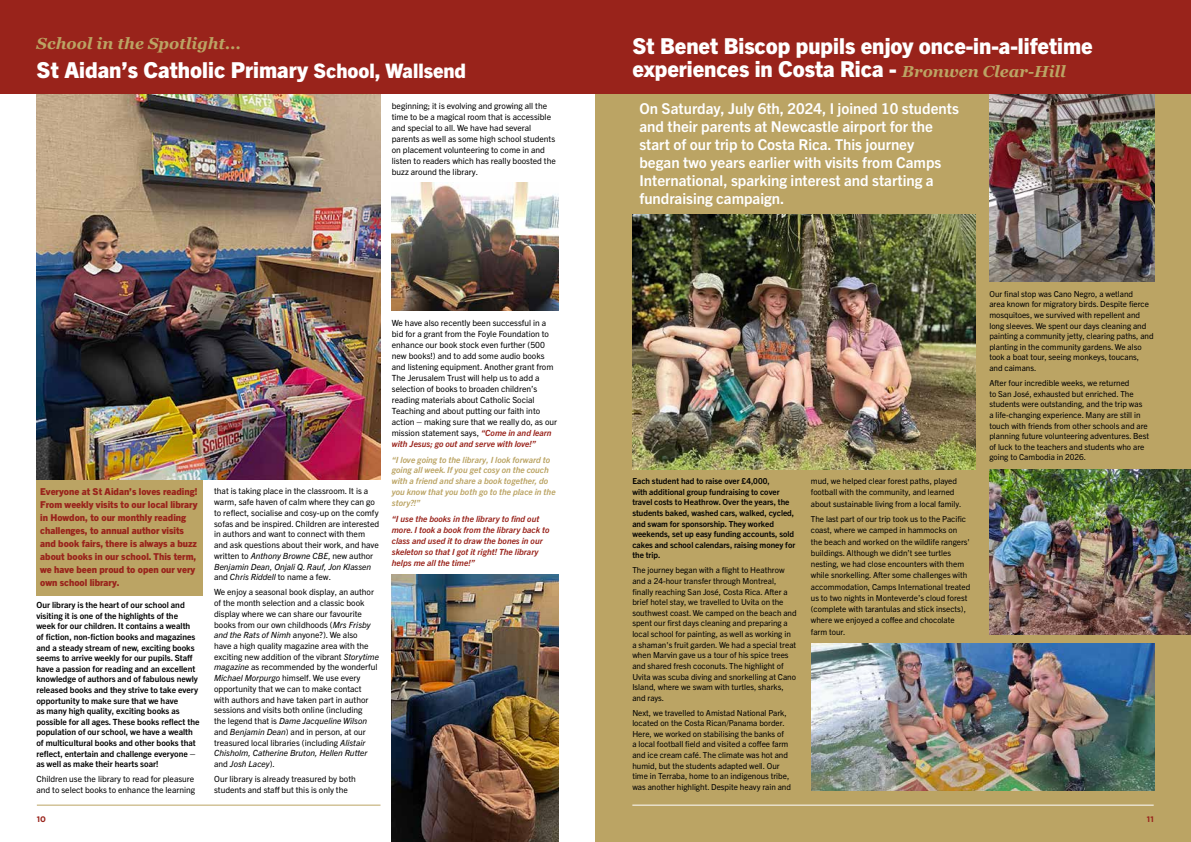
<style>
.page{position:relative;width:1191px;height:842px;background:#fff}
.page>*{position:absolute;margin:0;border:0;box-sizing:border-box;transform-origin:0 0}
.t1{font:800 22px/23px "Trade Gothic Next LT Pro";color:#fff}
.t2{font:italic 700 16px "Georgia";color:#bba464}
.t3{font:700 15px/18px "Trade Gothic Next LT Pro";color:#fff}
.t4{font:800 9.5px/13px "Trade Gothic Next LT Pro";color:#99231b}
.t5{font:8.5px/10.7px "Trade Gothic Next LT Pro";color:#000}
.t6{font:700 8.5px/10.6px "Trade Gothic Next LT Pro";color:#000}
.t7{font:italic 700 8.5px/11px "Trade Gothic Next LT Pro";color:#99231b}
.t8{font:italic 700 8.5px/11px "Trade Gothic Next LT Pro";color:#bba464}
.t9{font:8.2px/10.6px "Trade Gothic Next LT Pro";color:#000}
.t10{font:700 8.2px/10.6px "Trade Gothic Next LT Pro";color:#000}
.t11{font:700 8px "Gotham";color:#99231b}
.s1{font-size:20px}
.s2{font-style:italic}
.s3{font-weight:700;font-style:italic;color:#99231b}
.s4{font-family:"Georgia";font-weight:700;font-style:italic;font-size:16px;color:#bba464}
</style>
<div class="page">
<div style="left:595px;top:62px;width:596px;height:780px;background:#bba464"></div>
<img style="left:989px;top:469px;width:201px;height:165px">
<div style="left:36px;top:469px;width:167px;height:127px;background:#bba464"></div>
<hr style="left:632px;top:805px;width:521px;height:1px;background:#fff">
<img style="left:989px;top:94px;width:165px;height:188px">
<img style="left:36px;top:94px;width:344px;height:385px">
<img style="left:392px;top:574px;width:166px;height:268px">
<div style="left:0;top:0;width:595px;height:94px;background:#99231b"></div>
<hr style="left:37px;top:805px;width:343px;height:1px;background:#bba464">
<img style="left:392px;top:183px;width:166px;height:127px">
<img style="left:632px;top:215px;width:343px;height:254px">
<div style="left:595px;top:0;width:596px;height:94px;background:#99231b"></div>
<img style="left:811px;top:643px;width:343px;height:148px">
<h2 class="t2" style="left:37px;top:31px;width:206px">School in the Spotlight...</h2>
<h1 class="t1" style="left:37px;top:57px;width:431px">St Aidan’s Catholic Primary <span class="s1">School, Wallsend</span></h1>
<p class="t5" style="left:392px;top:99px;width:165px;line-height:11px">beginning; it is evolving and growing all the time to be a magical room that is accessible and special to all. We have had several parents as well as some high school students on placement volunteering to come in and listen to readers which has really boosted the buzz around the library.</p>
<p class="t4" style="left:40px;top:485px;width:159px">Everyone at St Aidan’s loves reading!<br>From weekly visits to our local library in Howdon, to our monthly reading challenges, to annual author visits and book fairs, there is always a buzz about books in our school. This term, we have been proud to open our very own school library.</p>
<p class="t6" style="left:36px;top:599px;width:164px">Our library is the heart of our school and visiting it is one of the highlights of the<br>week for our children. It contains a wealth of fiction, non-fiction books and magazines and a steady stream of new, exciting books seems to arrive weekly for our pupils. Staff have a passion for reading and an excellent knowledge of authors and of fabulous newly released books and they strive to take every opportunity to make sure that we have<br>as many high quality, exciting books as possible for all ages. These books reflect the population of our school, we have a wealth of multicultural books and other books that reflect, entertain and challenge everyone – as well as make their hearts soar!</p>
<p class="t5" style="left:36px;top:773px;width:160px">Children use the library to read for pleasure and to select books to enhance the learning</p>
<p class="t11" style="left:37px;top:815px;width:11px">10</p>
<p class="t5" style="left:214px;top:485px;width:167px">that is taking place in the classroom. It is a warm, safe haven of calm where they can go to reflect, socialise and cosy-up on the comfy sofas and be inspired. Children are interested in authors and want to connect with them and ask questions about their work, and have written to <span class="s2">Anthony Browne CBE</span>, new author <span class="s2">Benjamin Dean, Onjali Q. Rauf, Jon Klassen </span>and <span class="s2">Chris Riddell</span> to name a few.</p>
<p class="t5" style="left:214px;top:586px;width:166px">We enjoy a seasonal book display, an author of the month selection and a classic book display where we can share our favourite books from our own childhoods (<span class="s2">Mrs Frisby and the Rats of Nimh</span> anyone?). We also<br>have a high quality magazine area with the exciting new addition of the vibrant <span class="s2">Storytime magazine</span> as recommended by the wonderful <span class="s2">Michael Morpurgo</span> himself. We use every opportunity that we can to make contact with authors and have taken part in author sessions and visits both online (including<br>the legend that is <span class="s2">Dame Jacqueline Wilson </span>and <span class="s2">Benjamin Dean</span>) and in person, at our treasured local libraries (including <span class="s2">Alistair Chisholm, Catherine Bruton, Hellen Rutter </span>and <span class="s2">Josh Lacey</span>).</p>
<p class="t5" style="left:214px;top:773px;width:143px">Our library is already treasured by both students and staff but this is only the</p>
<p class="t5" style="left:392px;top:317px;width:167px;line-height:11px">We have also recently been successful in a bid for a grant from the Foyle Foundation to enhance our book stock even further (500 new books!) and to add some audio books and listening equipment. Another grant from The Jerusalem Trust will help us to add a selection of books to broaden children’s reading materials about Catholic Social Teaching and about putting our faith into action – making sure that we really do, as our mission statement says, <span class="s3">“Come in and learn with Jesus; go out and serve with love!”</span></p>
<p class="t8" style="left:392px;top:453px;width:165px">“I love going to the library, I look forward to going all week. If you get cosy on the couch with a friend and share a book together, do you know that you both go to the place in the story?!”</p>
<p class="t7" style="left:392px;top:513px;width:159px">“I use the books in the library to find out more. I took a book from the library back to class and used it to draw the bones in our skeleton so that I got it right! The library helps me all the time!”</p>
<h1 class="t1" style="left:632px;top:33px;width:462px">St Benet Biscop pupils enjoy once-in-a-lifetime experiences in Costa Rica - <span class="s4">Bronwen Clear-Hill</span></h1>
<p class="t3" style="left:639px;top:99px;width:321px">On Saturday, July 6th, 2024, I joined 10 students and their parents at Newcastle airport for the start of our trip to Costa Rica. This journey<br>began two years earlier with visits from Camps International, sparking interest and starting a fundraising campaign.</p>
<p class="t10" style="left:632px;top:475px;width:164px">Each student had to raise over £4,000,<br>with additional group fundraising to cover travel costs to Heathrow. Over the years, the students baked, washed cars, walked, cycled, and swam for sponsorship. They worked weekends, set up easy funding accounts, sold cakes and school calendars, raising money for the trip.</p>
<p class="t9" style="left:632px;top:564px;width:166px">The journey began with a flight to Heathrow and a 24-hour transfer through Montreal, finally reaching San José, Costa Rica. After a brief hotel stay, we travelled to Uvita on the southwest coast. We camped on the beach and spent our first days cleaning and preparing a local school for painting, as well as working in a shaman's fruit garden. We had a special treat when Marvin gave us a tour of his spice trees and shared fresh coconuts. The highlight of Uvita was scuba diving and snorkelling at Cano Island, where we swam with turtles, sharks, and rays.</p>
<p class="t9" style="left:632px;top:707px;width:160px">Next, we travelled to Amistad National Park, located on the Costa Rican/Panama border.<br>Here, we worked on stabilising the banks of<br>a local football field and visited a coffee farm and ice cream café. The climate was hot and humid, but the students adapted well. Our time in Terraba, home to an indigenous tribe, was another highlight. Despite heavy rain and</p>
<p class="t9" style="left:811px;top:475px;width:152px;line-height:11.2px">mud, we helped clear forest paths, played football with the community, and learned about sustainable living from a local family.</p>
<p class="t9" style="left:811px;top:513px;width:161px;line-height:11.2px">The last part of our trip took us to the Pacific coast, where we camped in hammocks on the beach and worked on the wildlife rangers' buildings. Although we didn’t see turtles nesting, we had close encounters with them while snorkelling. After some challenges with accommodation, Camps International treated us to two nights in Monteverde’s cloud forest (complete with tarantulas and stick insects), where we enjoyed a coffee and chocolate farm tour.</p>
<p class="t9" style="left:989px;top:288px;width:166px">Our final stop was Cano Negro, a wetland<br>area known for migratory birds. Despite fierce mosquitoes, we survived with repellent and long sleeves. We spent our days cleaning and painting a community jetty, clearing paths, and planting in the community gardens. We also took a boat tour, seeing monkeys, toucans, and caimans.</p>
<p class="t9" style="left:989px;top:377px;width:161px">After four incredible weeks, we returned<br>to San José, exhausted but enriched. The students were outstanding, and the trip was<br>a life-changing experience. Many are still in touch with friends from other schools and are planning future volunteering adventures. Best of luck to the teachers and students who are going to Cambodia in 2026.</p>
<p class="t11" style="left:1147px;top:815px;width:8px">11</p>
</div>
